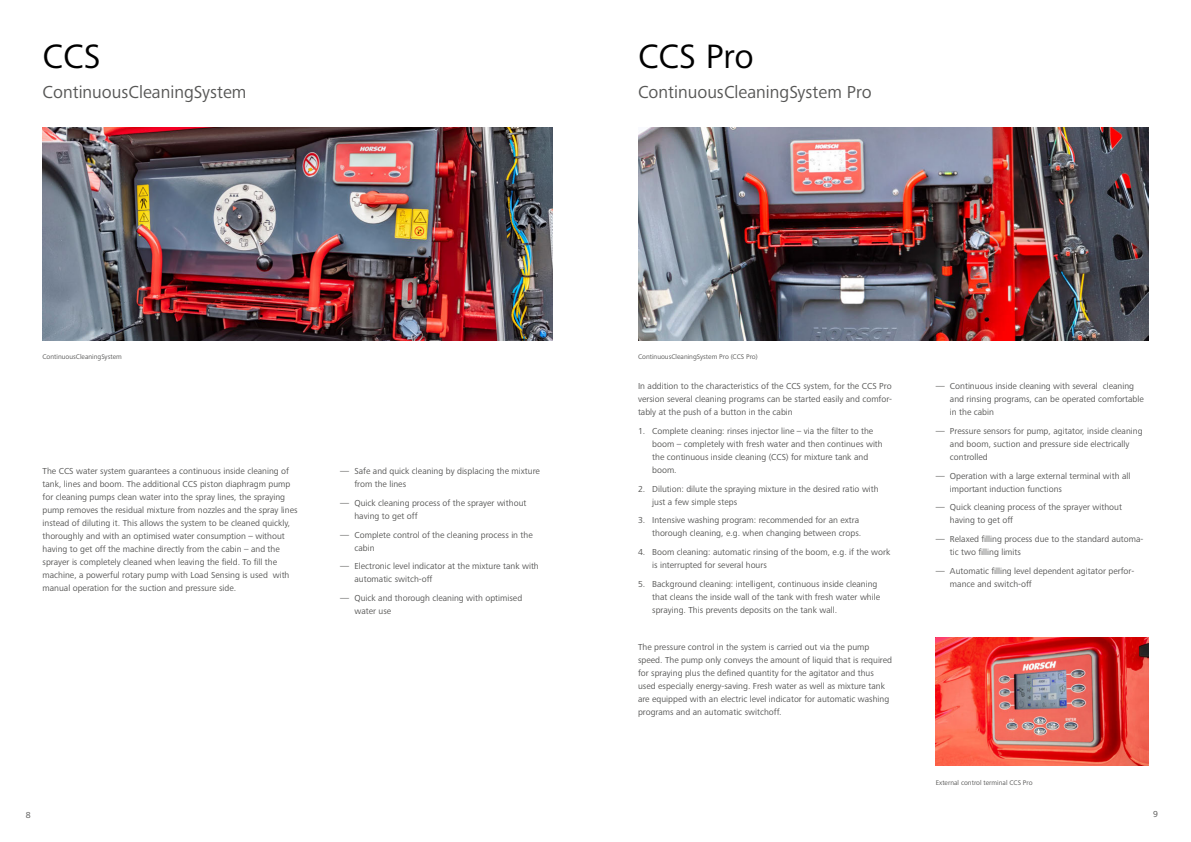
<style>
.page{position:relative;width:1191px;height:842px;background:#fff}
.page>*{position:absolute;margin:0;border:0;box-sizing:border-box;transform-origin:0 0}
.A_HEAD{font:35px "Frutiger Next LTW1 G";color:#000}
.t1{font:18px "Frutiger Next LTW1 G";color:#575756}
.fließtext_9_pt_grau{font:9px/13px "Frutiger Next LTW1 G";color:#575756}
.t2{font:7px "Frutiger Next LTW1 G";color:#575756}
</style>
<div class="page">
<img style="left:43px;top:128px;width:510px;height:212px">
<img style="left:638px;top:128px;width:510px;height:212px">
<img style="left:935px;top:638px;width:213px;height:127px">
<p class="A_HEAD" style="left:43px;top:36px;width:60px">CCS</p>
<p class="A_HEAD" style="left:638px;top:36px;width:117px">CCS Pro</p>
<p class="t1" style="left:43px;top:82px;width:205px">ContinuousCleaningSystem</p>
<p class="t1" style="left:638px;top:82px;width:235px">ContinuousCleaningSystem Pro</p>
<p class="t2" style="left:43px;top:353px;width:81px">ContinuousCleaningSystem</p>
<p class="fließtext_9_pt_grau" style="left:43px;top:465px;width:257px">The CCS water system guarantees a continuous inside cleaning of tank, lines and boom. The additional CCS piston diaphragm pump for cleaning pumps clean water into the spray lines, the spraying pump removes the residual mixture from nozzles and the spray lines instead of diluting it. This allows the system to be cleaned quickly, thoroughly and with an optimised water consumption – without having to get off the machine directly from the cabin – and the sprayer is completely cleaned when leaving the field. To fill the machine, a powerful rotary pump with Load Sensing is used with manual operation for the suction and pressure side.</p>
<p class="fließtext_9_pt_grau" style="left:354px;top:465px;width:187px;text-indent:-14px">― Safe and quick cleaning by displacing the mixture from the lines</p>
<p class="fließtext_9_pt_grau" style="left:354px;top:497px;width:173px;text-indent:-14px">― Quick cleaning process of the sprayer without having to get off</p>
<p class="fließtext_9_pt_grau" style="left:354px;top:528px;width:180px;text-indent:-14px">― Complete control of the cleaning process in the cabin</p>
<p class="fließtext_9_pt_grau" style="left:354px;top:560px;width:186px;text-indent:-14px">― Electronic level indicator at the mixture tank with automatic switch-off</p>
<p class="fließtext_9_pt_grau" style="left:354px;top:592px;width:169px;text-indent:-14px">― Quick and thorough cleaning with optimised water use</p>
<p class="t2" style="left:638px;top:353px;width:121px">ContinuousCleaningSystem Pro (CCS Pro)</p>
<p class="fließtext_9_pt_grau" style="left:638px;top:380px;width:256px;text-align:justify">In addition to the characteristics of the CCS system, for the CCS Pro version several cleaning programs can be started easily and comfor&shy;tably at the push of a button in the cabin</p>
<p class="fließtext_9_pt_grau" style="left:652px;top:425px;width:232px;text-indent:-14px">1. Complete cleaning: rinses injector line – via the filter to the boom – completely with fresh water and then continues with the continuous inside cleaning (CCS) for mixture tank and boom.</p>
<p class="fließtext_9_pt_grau" style="left:652px;top:482px;width:228px;text-indent:-14px">2. Dilution: dilute the spraying mixture in the desired ratio with just a few simple steps</p>
<p class="fließtext_9_pt_grau" style="left:638px;top:514px;width:225px;text-align:right">3. Intensive washing program: recommended for an extra thorough cleaning, e.g. when changing between crops.</p>
<p class="fließtext_9_pt_grau" style="left:652px;top:546px;width:240px;text-indent:-14px">4. Boom cleaning: automatic rinsing of the boom, e.g. if the work is interrupted for several hours</p>
<p class="fließtext_9_pt_grau" style="left:652px;top:577px;width:229px;text-indent:-14px">5. Background cleaning: intelligent, continuous inside cleaning that cleans the inside wall of the tank with fresh water while spraying. This prevents deposits on the tank wall.</p>
<p class="fließtext_9_pt_grau" style="left:638px;top:641px;width:255px">The pressure control in the system is carried out via the pump speed. The pump only conveys the amount of liquid that is required for spraying plus the defined quantity for the agitator and thus used especially energy-saving. Fresh water as well as mixture tank are equipped with an electric level indicator for automatic washing programs and an automatic switchoff.</p>
<p class="fließtext_9_pt_grau" style="left:950px;top:380px;width:195px;text-indent:-14px">― Continuous inside cleaning with several cleaning and rinsing programs, can be operated comfortable in the cabin</p>
<p class="fließtext_9_pt_grau" style="left:950px;top:425px;width:194px;text-indent:-14px">― Pressure sensors for pump, agitator, inside cleaning and boom, suction and pressure side electrically controlled</p>
<p class="fließtext_9_pt_grau" style="left:950px;top:469px;width:182px;text-indent:-14px">― Operation with a large external terminal with all important induction functions</p>
<p class="fließtext_9_pt_grau" style="left:950px;top:501px;width:173px;text-indent:-14px">― Quick cleaning process of the sprayer without having to get off</p>
<p class="fließtext_9_pt_grau" style="left:950px;top:533px;width:195px;text-indent:-14px">― Relaxed filling process due to the standard automa&shy;tic two filling limits</p>
<p class="fließtext_9_pt_grau" style="left:950px;top:564px;width:186px;text-indent:-14px">― Automatic filling level dependent agitator perfor&shy;mance and switch-off</p>
<p class="t2" style="left:935px;top:778px;width:98px">External control terminal CCS Pro</p>
<p class="fließtext_9_pt_grau" style="left:26px;top:809px;width:6px">8</p>
<p class="fließtext_9_pt_grau" style="left:1153px;top:808px;width:6px">9</p>
</div>
